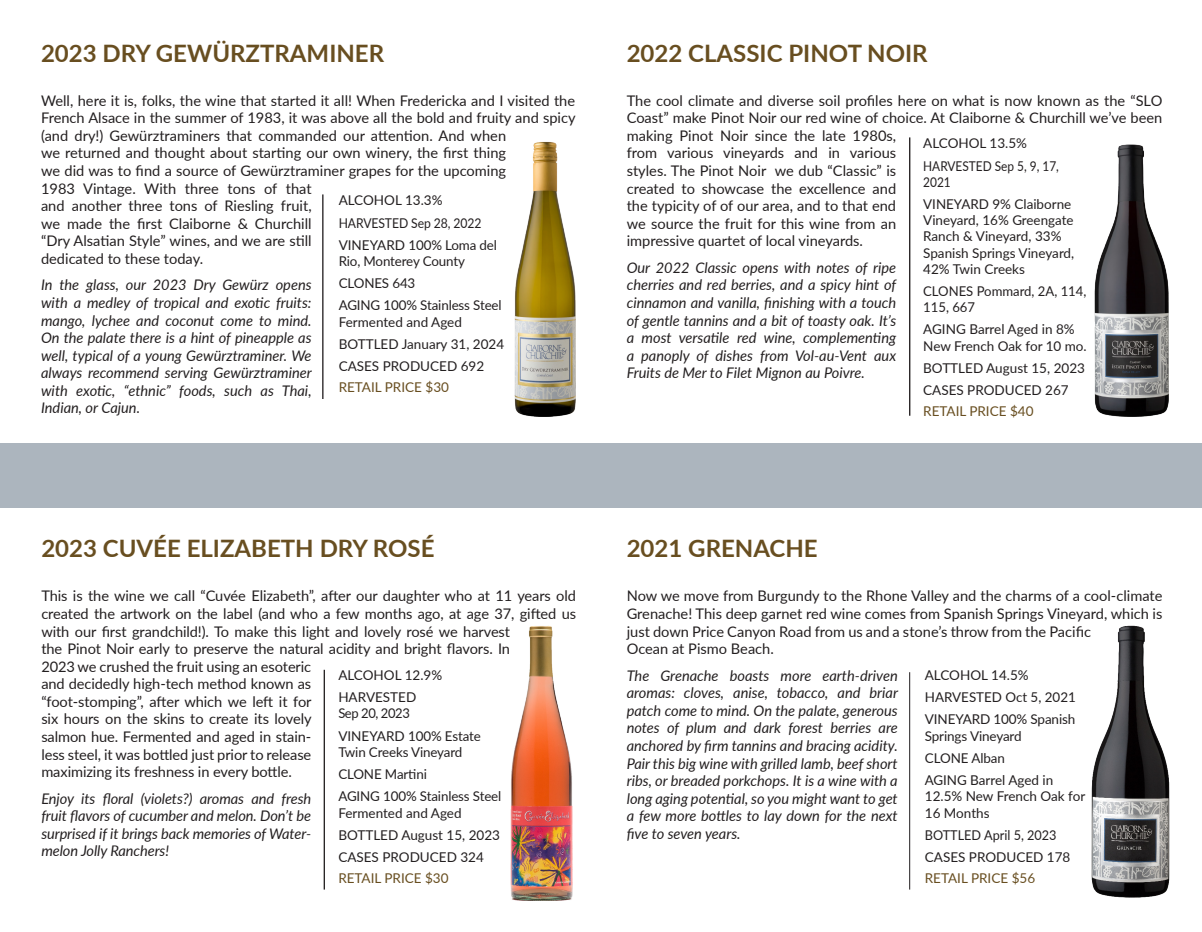
<style>
.page{position:relative;width:1202px;height:932px;background:#fff}
.page>*{position:absolute;margin:0;border:0;box-sizing:border-box;transform-origin:0 0}
.t1{font:700 24px "Lato";color:#684e20}
.t2{font:14.7px/17.5px "Lato";color:#231f20}
.t3{font:italic 14.7px/17.5px "Lato";color:#231f20;text-align:justify}
.t4{font:13.5px/16.2px "Lato";color:#231f20}
.t5{font:13.5px "Lato";color:#684e20}
.t6{font:13.5px/16.2px "Lato";color:#231f20;scale:.88 1}
.t7{font:13.5px "Lato";color:#231f20;scale:.9 1}
.t8{font:13.5px "Lato";color:#231f20;scale:.94 1}
</style>
<div class="page">
<hr style="left:909px;top:137px;width:1px;height:279px;background:#231f20">
<hr style="left:324px;top:669px;width:1px;height:220px;background:#231f20">
<div style="left:0;top:443px;width:1202px;height:65px;background:#acb5be"></div>
<hr style="left:322px;top:194px;width:1px;height:205px;background:#231f20">
<hr style="left:909px;top:672px;width:1px;height:217px;background:#231f20">
<img style="left:514px;top:142px;width:61px;height:274px">
<img style="left:1094px;top:145px;width:74px;height:271px">
<img style="left:510px;top:625px;width:62px;height:275px">
<img style="left:1091px;top:625px;width:78px;height:272px">
<p class="t1" style="left:41px;top:35px;width:344px">2023 DRY GEWÜRZTRAMINER</p>
<p class="t2" style="left:41px;top:91px;width:536px">Well, here it is, folks, the wine that started it all! When Fredericka and I visited the French Alsace in the summer of 1983, it was above all the bold and fruity and spicy (and dry!) Gewürztraminers that commanded our attention. And when<br>we returned and thought about starting our own winery, the first thing<br>we did was to find a source of Gewürztraminer grapes for the upcoming<br>1983 Vintage. With three tons of that<br>and another three tons of Riesling fruit,<br>we made the first Claiborne &amp; Churchill<br>“Dry Alsatian Style” wines, and we are still<br>dedicated to these today.</p>
<p class="t3" style="left:41px;top:276px;width:272px">In the glass, our 2023 Dry Gewürz opens with a medley of tropical and exotic fruits: mango, lychee and coconut come to mind.<br>On the palate there is a hint of pineapple as well, typical of a young Gewürztraminer. We always recommend serving Gewürztraminer with exotic, “ethnic” foods, such as Thai, Indian, or Cajun.</p>
<p class="t4" style="left:339px;top:192px;width:105px">ALCOHOL 13.3%</p>
<p class="t7" style="left:339px;top:213px;width:160px">HARVESTED Sep 28, 2022</p>
<p class="t4" style="left:339px;top:236px;width:160px">VINEYARD 100% Loma del<br>Rio, Monterey County</p>
<p class="t4" style="left:339px;top:274px;width:78px">CLONES 643</p>
<p class="t4" style="left:339px;top:297px;width:164px">AGING 100% Stainless Steel<br>Fermented and Aged</p>
<p class="t4" style="left:339px;top:335px;width:167px">BOTTLED January 31, 2024</p>
<p class="t4" style="left:339px;top:357px;width:147px">CASES PRODUCED 692</p>
<p class="t5" style="left:339px;top:377px;width:112px">RETAIL PRICE $30</p>
<p class="t1" style="left:41px;top:531px;width:395px">2023 CUVÉE ELIZABETH DRY ROSÉ</p>
<p class="t2" style="left:41px;top:586px;width:536px">This is the wine we call “Cuvée Elizabeth”, after our daughter who at 11 years old created the artwork on the label (and who a few months ago, at age 37, gifted us with our first grandchild!). To make this light and lovely rosé we harvest<br>the Pinot Noir early to preserve the natural acidity and bright flavors. In<br>2023 we crushed the fruit using an esoteric<br>and decidedly high-tech method known as<br>“foot-stomping”, after which we left it for<br>six hours on the skins to create its lovely<br>salmon hue. Fermented and aged in stain-<br>less steel, it was bottled just prior to release<br>maximizing its freshness in every bottle.</p>
<p class="t3" style="left:41px;top:788px;width:271px">Enjoy its floral (violets?) aromas and fresh fruit flavors of cucumber and melon. Don’t be surprised if it brings back memories of Water&shy;melon Jolly Ranchers!</p>
<p class="t4" style="left:338px;top:666px;width:105px">ALCOHOL 12.9%</p>
<p class="t4" style="left:338px;top:688px;width:79px">HARVESTED<br>Sep 20, 2023</p>
<p class="t4" style="left:338px;top:727px;width:144px">VINEYARD 100% Estate<br>Twin Creeks Vineyard</p>
<p class="t4" style="left:338px;top:765px;width:90px">CLONE Martini</p>
<p class="t4" style="left:338px;top:787px;width:164px">AGING 100% Stainless Steel<br>Fermented and Aged</p>
<p class="t4" style="left:338px;top:826px;width:163px">BOTTLED August 15, 2023</p>
<p class="t4" style="left:338px;top:848px;width:147px">CASES PRODUCED 324</p>
<p class="t5" style="left:338px;top:868px;width:112px">RETAIL PRICE $30</p>
<p class="t1" style="left:626px;top:35px;width:302px">2022 CLASSIC PINOT NOIR</p>
<p class="t2" style="left:626px;top:91px;width:537px">The cool climate and diverse soil profiles here on what is now known as the “SLO Coast” make Pinot Noir our red wine of choice. At Claiborne &amp; Churchill we’ve been making Pinot Noir since the late 1980s,<br>from various vineyards and in various<br>styles. The Pinot Noir we dub “Classic” is<br>created to showcase the excellence and<br>the typicity of of our area, and to that end<br>we source the fruit for this wine from an<br>impressive quartet of local vineyards.</p>
<p class="t3" style="left:626px;top:258px;width:271px">Our 2022 Classic opens with notes of ripe cherries and red berries, and a spicy hint of cinnamon and vanilla, finishing with a touch of gentle tannins and a bit of toasty oak. It’s a most versatile red wine, complementing a panoply of dishes from Vol-au-Vent aux Fruits de Mer to Filet Mignon au Poivre.</p>
<p class="t4" style="left:923px;top:135px;width:105px">ALCOHOL 13.5%</p>
<p class="t6" style="left:923px;top:157px;width:156px">HARVESTED Sep 5, 9, 17,<br>2021</p>
<p class="t4" style="left:923px;top:195px;width:152px">VINEYARD 9% Claiborne<br>Vineyard, 16% Greengate<br>Ranch &amp; Vineyard, 33%<br>Spanish Springs Vineyard,<br>42% Twin Creeks</p>
<p class="t4" style="left:923px;top:282px;width:165px">CLONES Pommard, 2A, 114,<br>115, 667</p>
<p class="t4" style="left:923px;top:321px;width:165px">AGING Barrel Aged in 8%<br>New French Oak for 10 mo.</p>
<p class="t4" style="left:923px;top:359px;width:163px">BOTTLED August 15, 2023</p>
<p class="t4" style="left:923px;top:381px;width:147px">CASES PRODUCED 267</p>
<p class="t5" style="left:923px;top:401px;width:112px">RETAIL PRICE $40</p>
<p class="t1" style="left:626px;top:531px;width:192px">2021 GRENACHE</p>
<p class="t2" style="left:626px;top:586px;width:537px">Now we move from Burgundy to the Rhone Valley and the charms of a cool-climate Grenache! This deep garnet red wine comes from Spanish Springs Vineyard, which is just down Price Canyon Road from us and a stone’s throw from the Pacific<br>Ocean at Pismo Beach.</p>
<p class="t3" style="left:626px;top:666px;width:273px">The Grenache boasts more earth-driven aromas: cloves, anise, tobacco, and briar patch come to mind. On the palate, generous notes of plum and dark forest berries are anchored by firm tannins and bracing acidity.<br>Pair this big wine with grilled lamb, beef short ribs, or breaded porkchops. It is a wine with a long aging potential, so you might want to get a few more bottles to lay down for the next five to seven years.</p>
<p class="t4" style="left:924px;top:666px;width:105px">ALCOHOL 14.5%</p>
<p class="t4" style="left:924px;top:688px;width:152px">HARVESTED Oct 5, 2021</p>
<p class="t4" style="left:924px;top:711px;width:152px">VINEYARD 100% Spanish<br>Springs Vineyard</p>
<p class="t4" style="left:924px;top:749px;width:82px">CLONE Alban</p>
<p class="t4" style="left:924px;top:771px;width:162px">AGING Barrel Aged in<br>12.5% New French Oak for<br>16 Months</p>
<p class="t8" style="left:924px;top:825px;width:142px">BOTTLED April 5, 2023</p>
<p class="t4" style="left:924px;top:848px;width:147px">CASES PRODUCED 178</p>
<p class="t5" style="left:924px;top:868px;width:112px">RETAIL PRICE $56</p>
</div>
